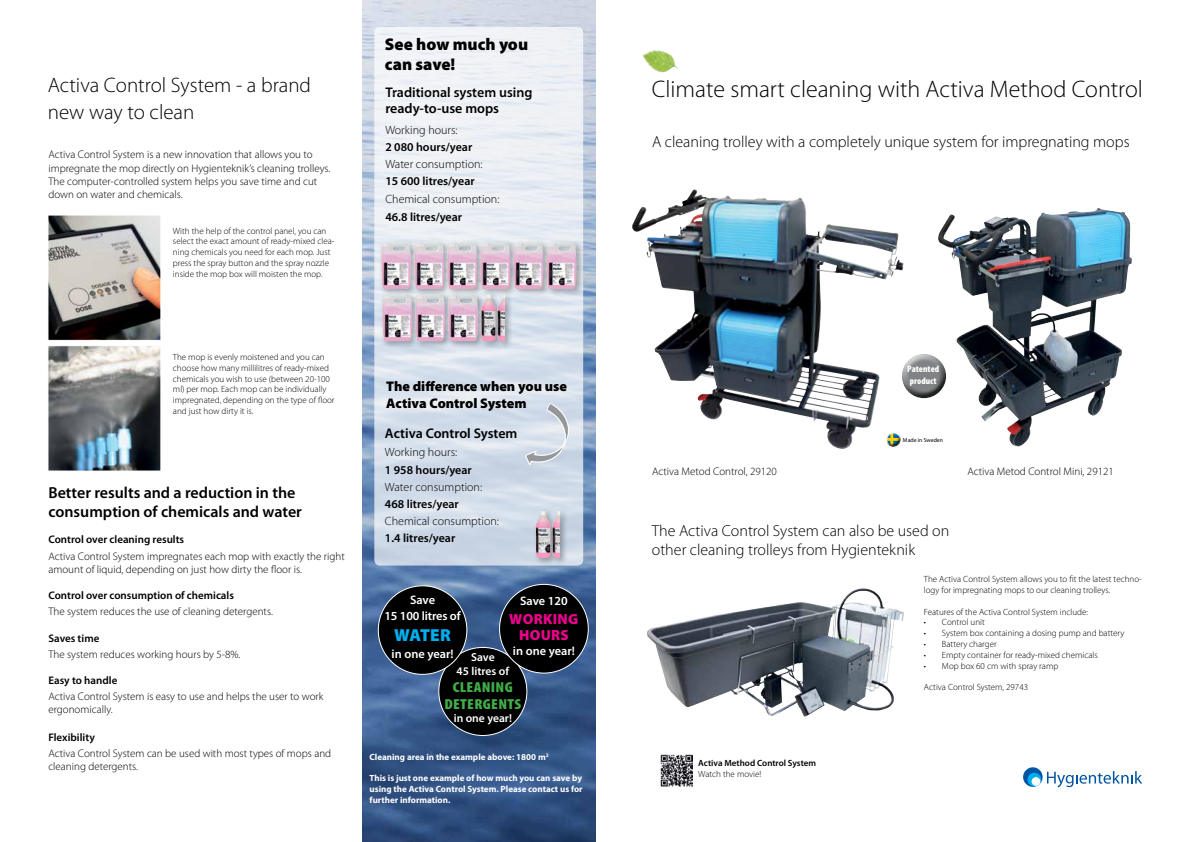
<style>
.page{position:relative;width:1191px;height:842px;background:#fff}
.page>*{position:absolute;margin:0;border:0;box-sizing:border-box;transform-origin:0 0}
.t1{font:300 24px "Myriad Pro";color:#000}
.t2{font:300 21px/26.4px "Myriad Pro";color:#000}
.t3{font:900 17.4px "Myriad Pro";letter-spacing:-.005em;color:#00aeef}
.t4{font:900 17px/20.4px "Myriad Pro";color:#000}
.t5{font:300 16px/19.2px "Myriad Pro";color:#000}
.t6{font:600 16px/19.2px "Myriad Pro";color:#000}
.t7{font:900 14.7px/16.7px "Myriad Pro";letter-spacing:.02em;color:#ec008c;text-align:center}
.t8{font:900 condensed 14.5px/16.7px "Myriad Pro";letter-spacing:.02em;color:#41ad49;text-align:center;scale:1.13 1}
.t9{font:600 14px/16.8px "Myriad Pro";color:#000}
.t10{font:900 14px/16.8px "Myriad Pro";letter-spacing:-.015em;color:#000}
.t11{font:600 12.3px/16.5px "Myriad Pro";letter-spacing:-.01em;color:#fff;text-align:center}
.t12{font:300 12px "Myriad Pro";color:#000}
.t13{font:600 12px "Myriad Pro";color:#000}
.t14{font:600 11.6px/14.5px "Myriad Pro";color:#fff;text-align:center}
.t15{font:300 11px/13.2px "Myriad Pro";color:#000}
.t16{font:600 11px "Myriad Pro";color:#000}
.t17{font:900 condensed 9.4px/11.2px "Myriad Pro";color:#fff}
.t18{font:300 9px/10.8px "Myriad Pro";color:#000}
.t19{font:700 9px/10.8px "Myriad Pro";color:#fff;text-align:justify}
.t20{font:600 9px "Myriad Pro";color:#000}
.t21{font:5.8px "Myriad Pro";color:#000}
</style>
<div class="page">
<img style="left:362px;top:0;width:233px;height:842px">
<svg style="left:374px;top:27px;width:209px;height:539px"></svg>
<img style="left:632px;top:190px;width:197px;height:237px">
<img style="left:938px;top:209px;width:159px;height:237px">
<div style="left:886px;top:431px;width:15px;height:13px;background:#fff;opacity:.75"></div>
<div style="left:886px;top:434px;width:15px;height:12px;background:#000;opacity:.75"></div>
<img style="left:660px;top:754px;width:32px;height:32px">
<div style="left:378px;top:240px;width:206px;height:109px;background:#000;opacity:.3"></div>
<img style="left:381px;top:242px;width:30px;height:47px">
<img style="left:414px;top:242px;width:30px;height:47px">
<img style="left:447px;top:242px;width:30px;height:47px">
<img style="left:480px;top:242px;width:30px;height:47px">
<img style="left:513px;top:242px;width:30px;height:47px">
<img style="left:547px;top:242px;width:29px;height:47px">
<img style="left:382px;top:294px;width:30px;height:47px">
<img style="left:415px;top:294px;width:30px;height:47px">
<img style="left:448px;top:294px;width:30px;height:47px">
<img style="left:481px;top:294px;width:24px;height:47px">
<div style="left:533px;top:509px;width:35px;height:57px;background:#000;opacity:.3"></div>
<img style="left:536px;top:511px;width:14px;height:47px">
<img style="left:552px;top:511px;width:8px;height:47px">
<img style="left:642px;top:50px;width:36px;height:22px">
<img style="left:50px;top:217px;width:109px;height:122px">
<div style="left:48px;top:215px;width:113px;height:126px;border:1px solid #fff"></div>
<img style="left:50px;top:347px;width:109px;height:122px">
<div style="left:48px;top:345px;width:113px;height:126px;border:1px solid #fff"></div>
<svg style="left:362px;top:93px;width:234px;height:1px"></svg>
<svg style="left:522px;top:403px;width:56px;height:72px;background:#d0d8e3"></svg>
<svg style="left:1023px;top:767px;width:19px;height:20px"></svg>
<div style="left:1027px;top:773px;width:14px;height:13px;background:#00aeef;border-radius:50%"></div>
<svg style="left:1047px;top:771px;width:95px;height:16px"></svg>
<svg style="left:1031px;top:777px;width:9px;height:9px"></svg>
<div style="left:900px;top:352px;width:46px;height:33px;background:#fff;opacity:.75"></div>
<div style="left:900px;top:360px;width:46px;height:39px;background:#000;opacity:.75"></div>
<img style="left:647px;top:588px;width:257px;height:129px">
<div style="left:439px;top:647px;width:88px;height:88px;background:#000;border-radius:50%"></div>
<div style="left:499px;top:584px;width:89px;height:89px;background:#000;border-radius:50%"></div>
<div style="left:378px;top:586px;width:89px;height:88px;background:#000;border-radius:50%"></div>
<h2 class="t2" style="left:48px;top:72px;width:265px">Activa Control System - a brand new way to clean</h2>
<p class="t15" style="left:48px;top:148px;width:283px">Activa Control System is a new innovation that allows you to impregnate the mop directly on Hygienteknik’s cleaning trolleys.<br>The computer-controlled system helps you save time and cut down on water and chemicals.</p>
<p class="t18" style="left:173px;top:225px;width:163px">With the help of the control panel, you can select the exact amount of ready-mixed clea&shy;ning chemicals you need for each mop. Just press the spray button and the spray nozzle inside the mop box will moisten the mop.</p>
<h3 class="t4" style="left:385px;top:33px;width:145px">See how much you can save!</h3>
<h3 class="t9" style="left:385px;top:83px;width:149px">Traditional system using ready-to-use mops</h3>
<h3 class="t12" style="left:385px;top:123px;width:74px">Working hours:</h3>
<h3 class="t13" style="left:385px;top:139px;width:88px">2 080 hours/year</h3>
<h3 class="t12" style="left:385px;top:157px;width:99px">Water consumption:</h3>
<h3 class="t13" style="left:385px;top:174px;width:91px">15 600 litres/year</h3>
<h3 class="t12" style="left:385px;top:191px;width:115px">Chemical consumption:</h3>
<h3 class="t13" style="left:385px;top:209px;width:78px">46.8 litres/year</h3>
<p class="t18" style="left:173px;top:351px;width:163px">The mop is evenly moistened and you can choose how many millilitres of ready-mixed chemicals you wish to use (between 20-100 ml) per mop. Each mop can be individually impregnated, depending on the type of floor and just how dirty it is.</p>
<h3 class="t6" style="left:48px;top:482px;width:255px">Better results and a reduction in the consumption of chemicals and water</h3>
<p class="t16" style="left:48px;top:533px;width:137px">Control over cleaning results</p>
<p class="t15" style="left:48px;top:549px;width:298px">Activa Control System impregnates each mop with exactly the right amount of liquid, depending on just how dirty the floor is.</p>
<p class="t16" style="left:48px;top:588px;width:187px">Control over consumption of chemicals</p>
<p class="t15" style="left:48px;top:605px;width:226px">The system reduces the use of cleaning detergents.</p>
<p class="t16" style="left:48px;top:631px;width:52px">Saves time</p>
<p class="t15" style="left:48px;top:647px;width:194px">The system reduces working hours by 5-8%.</p>
<p class="t16" style="left:48px;top:673px;width:70px">Easy to handle</p>
<p class="t15" style="left:48px;top:690px;width:277px">Activa Control System is easy to use and helps the user to work ergonomically.</p>
<p class="t16" style="left:48px;top:730px;width:48px">Flexibility</p>
<p class="t15" style="left:48px;top:746px;width:284px">Activa Control System can be used with most types of mops and cleaning detergents.</p>
<h3 class="t10" style="left:386px;top:377px;width:182px">The difference when you use<br>Activa Control System</h3>
<h3 class="t9" style="left:385px;top:424px;width:134px">Activa Control System</h3>
<h3 class="t12" style="left:385px;top:445px;width:74px">Working hours:</h3>
<h3 class="t13" style="left:385px;top:462px;width:88px">1 958 hours/year</h3>
<h3 class="t12" style="left:385px;top:479px;width:99px">Water consumption:</h3>
<h3 class="t13" style="left:385px;top:496px;width:75px">468 litres/year</h3>
<h3 class="t12" style="left:385px;top:514px;width:115px">Chemical consumption:</h3>
<h3 class="t13" style="left:385px;top:531px;width:72px">1.4 litres/year</h3>
<h3 class="t11" style="left:384px;top:591px;width:78px">Save<br>15 100 litres of</h3>
<h3 class="t3" style="left:394px;top:624px;width:58px">water</h3>
<h3 class="t11" style="left:391px;top:645px;width:63px">in one year!</h3>
<h3 class="t11" style="left:520px;top:592px;width:49px">Save 120</h3>
<h3 class="t7" style="left:509px;top:610px;width:71px">working hours</h3>
<h3 class="t11" style="left:513px;top:642px;width:63px">in one year!</h3>
<p class="t14" style="left:456px;top:649px;width:54px">Save<br>45 litres of</p>
<h3 class="t8" style="left:444px;top:678px;width:69px">CLEANING<br>DETERGENTS</h3>
<p class="t14" style="left:454px;top:710px;width:60px">in one year!</p>
<p class="t19" style="left:369px;top:751px;width:181px">Cleaning area in the example above: 1800 m<sup>2</sup></p>
<p class="t19" style="left:369px;top:773px;width:214px">This is just one example of how much you can save by using the Activa Control System. Please contact us for further information.</p>
<h1 class="t1" style="left:652px;top:75px;width:492px">Climate smart cleaning with Activa Method Control</h1>
<h3 class="t5" style="left:652px;top:132px;width:479px">A cleaning trolley with a completely unique system for impregnating mops</h3>
<p class="t17" style="left:907px;top:363px;width:33px">PATENTED<br>PRODUCT</p>
<p class="t21" style="left:903px;top:436px;width:42px">Made in Sweden</p>
<p class="t15" style="left:652px;top:464px;width:126px">Activa Metod Control, 29120</p>
<p class="t15" style="left:967px;top:464px;width:148px">Activa Metod Control Mini, 29121</p>
<h3 class="t5" style="left:652px;top:521px;width:299px">The Activa Control System can also be used on other cleaning trolleys from Hygienteknik</h3>
<p class="t20" style="left:698px;top:757px;width:119px">Activa Method Control System</p>
<p class="t18" style="left:698px;top:769px;width:64px">Watch the movie!</p>
<p class="t18" style="left:924px;top:574px;width:219px">The Activa Control System allows you to fit the latest techno&shy;logy for impregnating mops to our cleaning trolleys.</p>
<p class="t18" style="left:924px;top:606px;width:166px">Features of the Activa Control System include:</p>
<p class="t18" style="left:924px;top:617px;width:62px">• Control unit</p>
<p class="t18" style="left:924px;top:628px;width:202px">• System box containing a dosing pump and battery</p>
<p class="t18" style="left:924px;top:639px;width:74px">• Battery charger</p>
<p class="t18" style="left:924px;top:649px;width:175px">• Empty container for ready-mixed chemicals</p>
<p class="t18" style="left:924px;top:660px;width:136px">• Mop box 60 cm with spray ramp</p>
<p class="t18" style="left:924px;top:682px;width:106px">Activa Control System, 29743</p>
</div>
